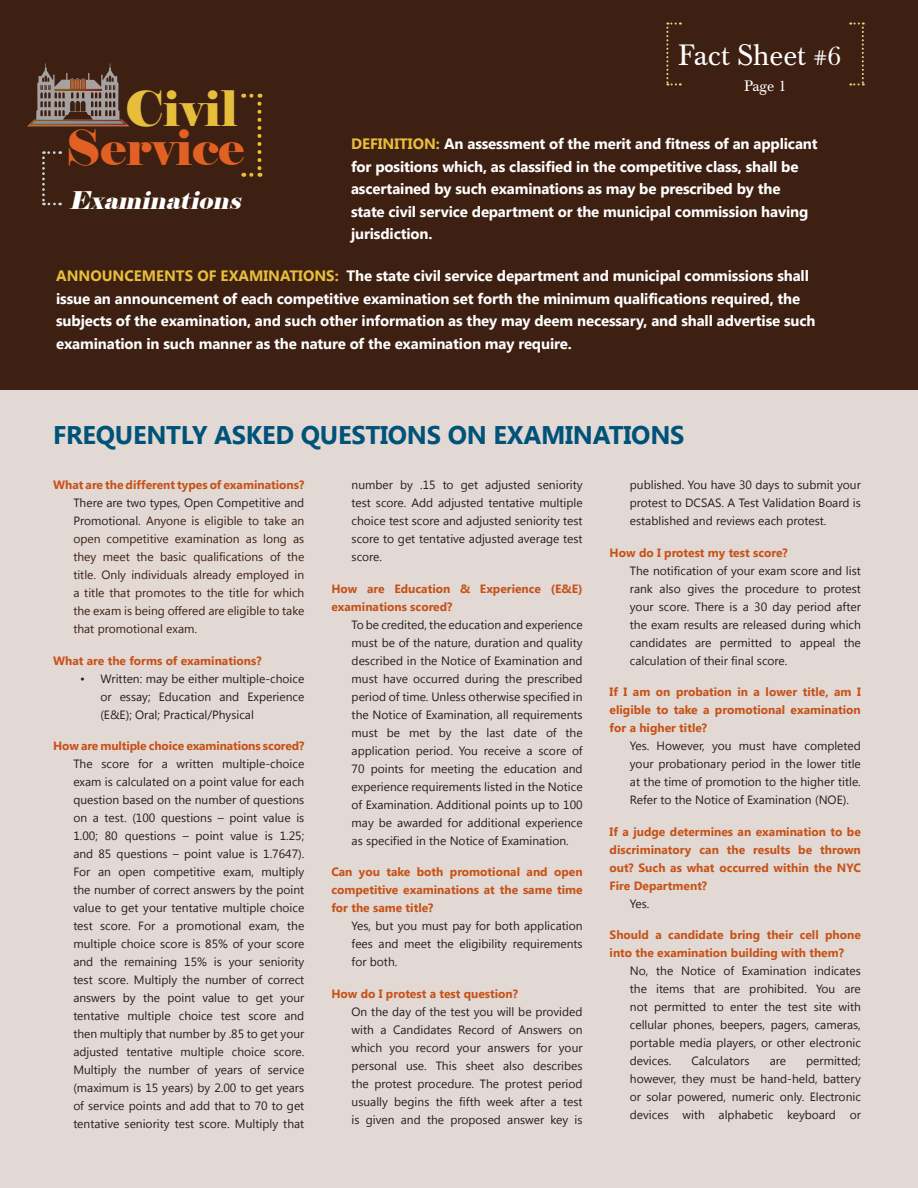
<style>
.page{position:relative;width:918px;height:1188px;background:#fff}
.page>*{position:absolute;margin:0;border:0;box-sizing:border-box;transform-origin:0 0}
.t1{font:48.75px "Elephant";color:#e36024}
.t2{font:48.75px "Elephant";color:#e7be3c}
.t3{font:29.1px "Baskerville BE";color:#fff}
.t4{font:700 25.5px "Khmer UI";letter-spacing:-.01em;color:#005279}
.t5{font:italic 24.3px "Elephant";color:#fff}
.t6{font:700 15px/22.5px "Khmer UI";letter-spacing:-.01em;color:#fff}
.t7{font:15px "Baskerville BE";color:#fff}
.t8{font:12px/18px "Khmer UI";color:#231f20;text-align:justify}
.t9{font:700 12px/18px "Khmer UI";color:#c75118;text-align:justify}
.t10{font:12px/18px "Khmer UI";color:#3e2012;text-align:justify}
.s1{font-size:20.7px}
.s2{font-size:26.25px}
.s3{color:#e7be3c}
.s4{color:#231f20}
</style>
<div class="page">
<div style="left:0;top:0;width:918px;height:447px;background:#3e2012"></div>
<div style="left:0;top:391px;width:918px;height:797px;background:#e2d9d4"></div>
<svg style="left:666px;top:23px;width:15px;height:62px"></svg>
<svg style="left:251px;top:94px;width:9px;height:4px"></svg>
<svg style="left:257px;top:104px;width:4px;height:73px"></svg>
<svg style="left:243px;top:173px;width:8px;height:4px"></svg>
<svg style="left:42px;top:151px;width:19px;height:54px"></svg>
<svg style="left:850px;top:23px;width:14px;height:62px"></svg>
<svg style="left:27px;top:63px;width:103px;height:64px"></svg>
<h1 class="t2" style="left:125px;top:78px;width:114px">Civil</h1>
<h2 class="t3" style="left:678px;top:39px;width:165px">Fact Sheet <span class="s1">#</span><span class="s2">6</span></h2>
<p class="t7" style="left:744px;top:78px;width:44px">Page 1</p>
<h1 class="t1" style="left:66px;top:117px;width:180px">Service</h1>
<p class="t6" style="left:351px;top:133px;width:468px"><span class="s3">Definition:</span> An assessment of the merit and fitness of an applicant for positions which, as classified in the competitive class, shall be ascertained by such examinations as may be prescribed by the state civil service department or the municipal commission having jurisdiction.</p>
<h3 class="t5" style="left:69px;top:185px;width:180px">Examinations</h3>
<p class="t6" style="left:56px;top:265px;width:761px"><span class="s3">Announcements of Examinations:</span> The state civil service department and municipal commissions shall issue an announcement of each competitive examination set forth the minimum qualifications required, the subjects of the examination, and such other information as they may deem necessary, and shall advertise such examination in such manner as the nature of the examination may require.</p>
<h3 class="t4" style="left:53px;top:421px;width:633px">Frequently Asked Questions on Examinations</h3>
<p class="t9" style="left:53px;top:476px;width:253px">What are the different types of examinations?</p>
<p class="t10" style="left:73px;top:494px;width:233px"><span class="s4">There are two types, Open Competitive and Promotional.</span> Anyone is eligible to take an open competitive examination as long as they meet the basic qualifications of the title. Only individuals already employed in a title that promotes to the title for which the exam is being offered are eligible to take that promotional exam.</p>
<p class="t9" style="left:53px;top:652px;width:210px">What are the forms of examinations?</p>
<p class="t8" style="left:100px;top:670px;width:206px;text-indent:-20px">• Written: may be either multiple-choice or essay; Education and Experience (E&amp;E); Oral; Practical/Physical</p>
<p class="t9" style="left:53px;top:737px;width:253px">How are multiple choice examinations scored?</p>
<p class="t8" style="left:73px;top:755px;width:233px">The score for a written multiple-choice exam is calculated on a point value for each question based on the number of questions on a test. (100 questions – point value is 1.00; 80 questions – point value is 1.25; and 85 questions – point value is 1.7647).<br>For an open competitive exam, multiply the number of correct answers by the point value to get your tentative multiple choice test score. For a promotional exam, the multiple choice score is 85% of your score and the remaining 15% is your seniority test score. Multiply the number of correct answers by the point value to get your tentative multiple choice test score and then multiply that number by .85 to get your adjusted tentative multiple choice score.<br>Multiply the number of years of service (maximum is 15 years) by 2.00 to get years of service points and add that to 70 to get tentative seniority test score. Multiply that</p>
<p class="t8" style="left:352px;top:476px;width:233px">number by .15 to get adjusted seniority test score. Add adjusted tentative multiple choice test score and adjusted seniority test score to get tentative adjusted average test score.</p>
<p class="t9" style="left:331px;top:580px;width:253px">How are Education &amp; Experience (E&amp;E) examinations scored?</p>
<p class="t8" style="left:352px;top:616px;width:233px">To be credited, the education and experience must be of the nature, duration and quality described in the Notice of Examination and must have occurred during the prescribed period of time. Unless otherwise specified in the Notice of Examination, all requirements must be met by the last date of the application period. You receive a score of 70 points for meeting the education and experience requirements listed in the Notice of Examination. Additional points up to 100 may be awarded for additional experience as specified in the Notice of Examination.</p>
<p class="t9" style="left:331px;top:863px;width:253px">Can you take both promotional and open competitive examinations at the same time for the same title?</p>
<p class="t8" style="left:352px;top:917px;width:233px">Yes, but you must pay for both application fees and meet the eligibility requirements for both.</p>
<p class="t9" style="left:331px;top:985px;width:188px">How do I protest a test question?</p>
<p class="t8" style="left:352px;top:1003px;width:233px">On the day of the test you will be provided with a Candidates Record of Answers on which you record your answers for your personal use. This sheet also describes the protest procedure. The protest period usually begins the fifth week after a test is given and the proposed answer key is</p>
<p class="t8" style="left:630px;top:476px;width:233px">published. You have 30 days to submit your protest to DCSAS. A Test Validation Board is established and reviews each protest.</p>
<p class="t9" style="left:610px;top:544px;width:180px">How do I protest my test score?</p>
<p class="t8" style="left:630px;top:562px;width:233px">The notification of your exam score and list rank also gives the procedure to protest your score. There is a 30 day period after the exam results are released during which candidates are permitted to appeal the calculation of their final score.</p>
<p class="t9" style="left:610px;top:683px;width:253px">If I am on probation in a lower title, am I eligible to take a promotional examination for a higher title?</p>
<p class="t8" style="left:630px;top:737px;width:233px">Yes. However, you must have completed your probationary period in the lower title at the time of promotion to the higher title.<br>Refer to the Notice of Examination (NOE).</p>
<p class="t9" style="left:610px;top:823px;width:253px">If a judge determines an examination to be discriminatory can the results be thrown out? Such as what occurred within the NYC Fire Department?</p>
<p class="t8" style="left:630px;top:895px;width:21px">Yes.</p>
<p class="t9" style="left:610px;top:926px;width:253px">Should a candidate bring their cell phone into the examination building with them?</p>
<p class="t8" style="left:630px;top:962px;width:233px">No, the Notice of Examination indicates the items that are prohibited. You are not permitted to enter the test site with cellular phones, beepers, pagers, cameras, portable media players, or other electronic devices.</p>
<p class="t8" style="left:630px;top:1052px;width:233px;text-indent:176px">permitted; however, they must be hand-held, battery or solar powered, numeric only. Electronic devices with alphabetic keyboard or</p>
<p class="t8" style="left:692px;top:1052px;width:60px">Calculators</p>
<p class="t8" style="left:770px;top:1052px;width:18px">are</p>
</div>
